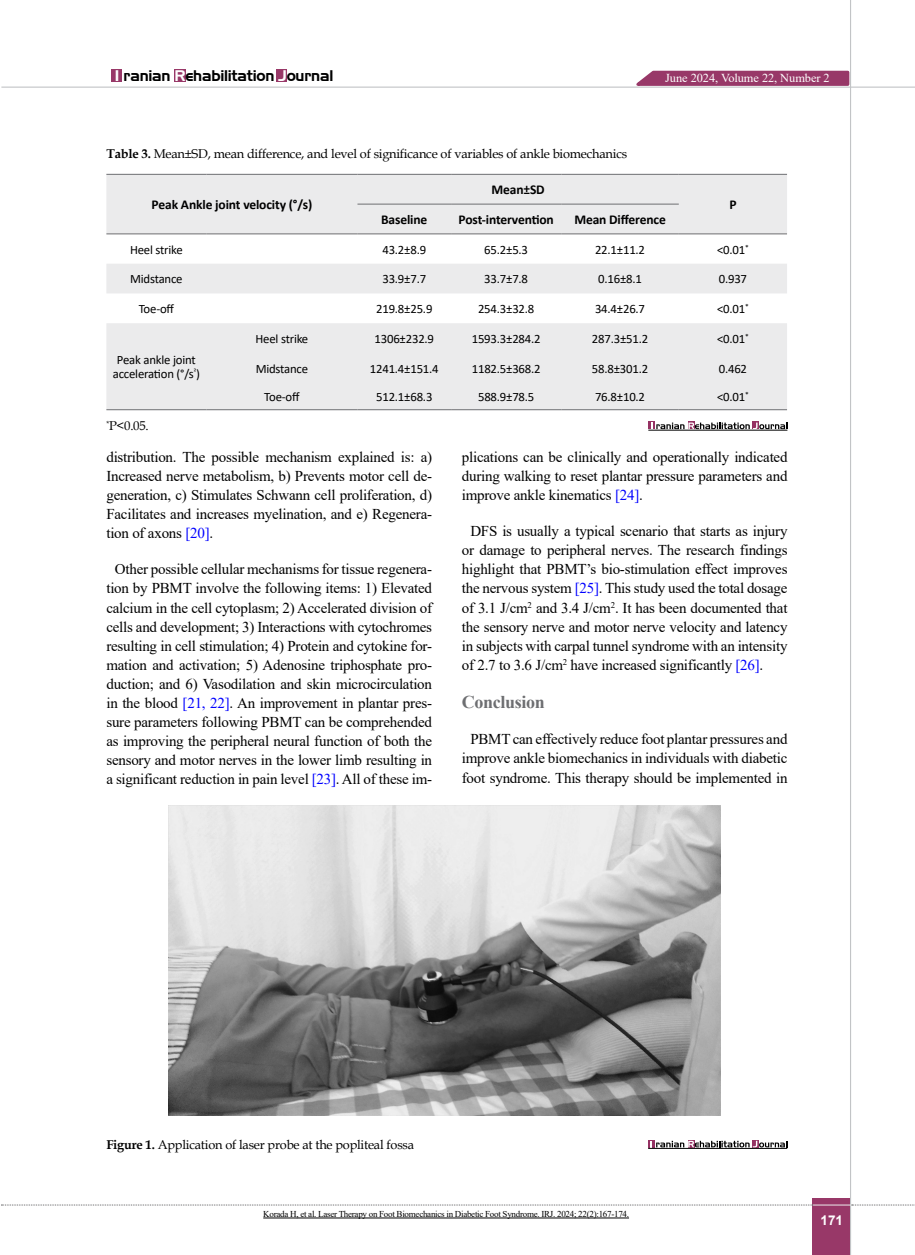
<style>
.page{position:relative;width:915px;height:1255px;background:#fff}
.page>*{position:absolute;margin:0;border:0;box-sizing:border-box;transform-origin:0 0}
.t1{font:700 18px "Times New Roman";letter-spacing:-.02em;color:#6d6e71}
.t2{font:15px/19px "Times New Roman";letter-spacing:-.015em;color:#000;text-align:justify}
.t3{font:15px "Aero Regular SWFTE";letter-spacing:-.015em;color:#000}
.t4{font:700 13.5px "Calibri";letter-spacing:-.01em;color:#000}
.t5{font:700 13.5px "Arial";color:#fff}
.t6{font:12.75px/13.5px "Calibri";letter-spacing:-.015em;color:#000;text-align:center}
.t7{font:12.75px "Book Antiqua";letter-spacing:-.015em;color:#000}
.t8{font:12.15px "Times New Roman";letter-spacing:-.005em;color:#fff}
.t9{font:9px "Times New Roman";letter-spacing:-.03em;color:#000}
.s1{color:#fff}
.s2{font-weight:700}
.s3{color:#00f}
</style>
<div class="page">
<hr style="left:1px;top:87px;width:913px;height:1px;background:#c2c4c6">
<div style="left:812px;top:1198px;width:38px;height:56px;background:#983868"></div>
<hr style="left:849px;top:0;width:1px;height:1254px;background:#c2c4c6">
<hr style="left:812px;top:1204px;width:38px;height:1px;background:#ebebec">
<svg style="left:1px;top:1204px;width:811px;height:1px"></svg>
<svg style="left:851px;top:1204px;width:64px;height:1px"></svg>
<div style="left:112px;top:69px;width:10px;height:13px;background:#983868"></div>
<div style="left:174px;top:69px;width:12px;height:13px;background:#983868"></div>
<div style="left:276px;top:69px;width:11px;height:13px;background:#983868"></div>
<svg style="left:629px;top:69px;width:221px;height:18px;background:#ac6187"></svg>
<svg style="left:106px;top:175px;width:680px;height:234px;fill:#ebebec"></svg>
<hr style="left:106px;top:174px;width:100px;height:1px;background:#6d6e71">
<hr style="left:206px;top:174px;width:151px;height:1px;background:#6d6e71">
<hr style="left:357px;top:174px;width:94px;height:1px;background:#6d6e71">
<hr style="left:451px;top:174px;width:110px;height:1px;background:#6d6e71">
<hr style="left:561px;top:174px;width:117px;height:1px;background:#6d6e71">
<hr style="left:678px;top:174px;width:108px;height:1px;background:#6d6e71">
<hr style="left:357px;top:204px;width:94px;height:1px;background:#6d6e71">
<hr style="left:451px;top:204px;width:110px;height:1px;background:#6d6e71">
<hr style="left:561px;top:204px;width:117px;height:1px;background:#6d6e71">
<hr style="left:106px;top:233px;width:100px;height:1px;background:#6d6e71">
<hr style="left:206px;top:233px;width:151px;height:1px;background:#6d6e71">
<hr style="left:357px;top:233px;width:94px;height:1px;background:#6d6e71">
<hr style="left:451px;top:233px;width:110px;height:1px;background:#6d6e71">
<hr style="left:561px;top:233px;width:117px;height:1px;background:#6d6e71">
<hr style="left:678px;top:233px;width:108px;height:1px;background:#6d6e71">
<hr style="left:106px;top:409px;width:100px;height:1px;background:#6d6e71">
<hr style="left:206px;top:409px;width:151px;height:1px;background:#6d6e71">
<hr style="left:357px;top:409px;width:94px;height:1px;background:#6d6e71">
<hr style="left:451px;top:409px;width:110px;height:1px;background:#6d6e71">
<hr style="left:561px;top:409px;width:117px;height:1px;background:#6d6e71">
<hr style="left:678px;top:409px;width:108px;height:1px;background:#6d6e71">
<div style="left:648px;top:421px;width:6px;height:8px;background:#953263"></div>
<div style="left:687px;top:421px;width:7px;height:8px;background:#953263"></div>
<div style="left:751px;top:421px;width:7px;height:8px;background:#953263"></div>
<svg style="left:651px;top:422px;width:136px;height:7px"></svg>
<hr style="left:648px;top:430px;width:139px;height:1px;background:#000">
<img style="left:168px;top:805px;width:552px;height:310px">
<div style="left:648px;top:1139px;width:6px;height:8px;background:#953263"></div>
<svg style="left:650px;top:1140px;width:137px;height:7px"></svg>
<hr style="left:648px;top:1148px;width:139px;height:1px;background:#000">
<hr style="left:263px;top:1217px;width:365px;height:1px;background:#000">
<p class="t3" style="left:115px;top:67px;width:220px"><span class="s1">I</span> ranian <span class="s1">R</span>ehabilitation <span class="s1">J</span>ournal</p>
<p class="t8" style="left:665px;top:69px;width:166px">June 2024, Volume 22, Number 2</p>
<p class="t7" style="left:106px;top:145px;width:522px"><span class="s2">Table 3.</span> Mean±SD, mean difference, and level of significance of variables of ankle biomechanics</p>
<p class="t4" style="left:152px;top:195px;width:162px">Peak Ankle joint velocity (°/s)</p>
<p class="t4" style="left:491px;top:180px;width:55px">Mean±SD</p>
<p class="t4" style="left:381px;top:210px;width:48px">Baseline</p>
<p class="t4" style="left:458px;top:210px;width:97px">Post-intervention</p>
<p class="t4" style="left:574px;top:210px;width:93px">Mean Difference</p>
<p class="t4" style="left:729px;top:195px;width:9px">P</p>
<p class="t6" style="left:130px;top:242px;width:54px">Heel strike</p>
<p class="t6" style="left:382px;top:242px;width:45px">43.2±8.9</p>
<p class="t6" style="left:484px;top:242px;width:45px">65.2±5.3</p>
<p class="t6" style="left:594px;top:242px;width:52px">22.1±11.2</p>
<p class="t6" style="left:716px;top:242px;width:33px">&lt;0.01<sup>*</sup></p>
<p class="t6" style="left:130px;top:272px;width:54px">Midstance</p>
<p class="t6" style="left:382px;top:272px;width:45px">33.9±7.7</p>
<p class="t6" style="left:484px;top:272px;width:45px">33.7±7.8</p>
<p class="t6" style="left:598px;top:272px;width:45px">0.16±8.1</p>
<p class="t6" style="left:718px;top:272px;width:30px">0.937</p>
<p class="t6" style="left:139px;top:302px;width:37px">Toe-off</p>
<p class="t6" style="left:376px;top:302px;width:58px">219.8±25.9</p>
<p class="t6" style="left:478px;top:302px;width:58px">254.3±32.8</p>
<p class="t6" style="left:594px;top:302px;width:52px">34.4±26.7</p>
<p class="t6" style="left:716px;top:302px;width:33px">&lt;0.01<sup>*</sup></p>
<p class="t6" style="left:113px;top:353px;width:89px">Peak ankle joint acceleration (°/s<sup>²</sup>)</p>
<p class="t7" style="left:106px;top:417px;width:44px"><sup>*</sup>P&lt;0.05.</p>
<p class="t6" style="left:255px;top:331px;width:54px">Heel strike</p>
<p class="t6" style="left:374px;top:331px;width:61px">1306±232.9</p>
<p class="t6" style="left:471px;top:331px;width:70px">1593.3±284.2</p>
<p class="t6" style="left:591px;top:331px;width:58px">287.3±51.2</p>
<p class="t6" style="left:716px;top:331px;width:33px">&lt;0.01<sup>*</sup></p>
<p class="t6" style="left:255px;top:361px;width:54px">Midstance</p>
<p class="t6" style="left:370px;top:361px;width:70px">1241.4±151.4</p>
<p class="t6" style="left:471px;top:361px;width:70px">1182.5±368.2</p>
<p class="t6" style="left:591px;top:361px;width:58px">58.8±301.2</p>
<p class="t6" style="left:718px;top:361px;width:30px">0.462</p>
<p class="t6" style="left:264px;top:389px;width:37px">Toe-off</p>
<p class="t6" style="left:376px;top:389px;width:58px">512.1±68.3</p>
<p class="t6" style="left:478px;top:389px;width:58px">588.9±78.5</p>
<p class="t6" style="left:595px;top:389px;width:52px">76.8±10.2</p>
<p class="t6" style="left:716px;top:389px;width:33px">&lt;0.01<sup>*</sup></p>
<p class="t2" style="left:106px;top:447px;width:327px">distribution. The possible mechanism explained is: a)<br>Increased nerve metabolism, b) Prevents motor cell de&shy;generation, c) Stimulates Schwann cell proliferation, d)<br>Facilitates and increases myelination, and e) Regenera&shy;tion of axons <span class="s3">[20]</span>.</p>
<p class="t2" style="left:106px;top:559px;width:327px;text-align:center">Other possible cellular mechanisms for tissue regenera&shy;tion by PBMT involve the following items: 1) Elevated calcium in the cell cytoplasm; 2) Accelerated division of cells and development; 3) Interactions with cytochromes resulting in cell stimulation; 4) Protein and cytokine for&shy;mation and activation; 5) Adenosine triphosphate pro&shy;duction; and 6) Vasodilation and skin microcirculation in the blood <span class="s3">[21, 22]</span>. An improvement in plantar pres&shy;sure parameters following PBMT can be comprehended as improving the peripheral neural function of both the sensory and motor nerves in the lower limb resulting in a significant reduction in pain level <span class="s3">[23]</span>. All of these im-</p>
<p class="t2" style="left:461px;top:447px;width:327px">plications can be clinically and operationally indicated during walking to reset plantar pressure parameters and improve ankle kinematics <span class="s3">[24]</span>.</p>
<p class="t2" style="left:461px;top:521px;width:327px;text-indent:9px">DFS is usually a typical scenario that starts as injury or damage to peripheral nerves. The research findings highlight that PBMT’s bio-stimulation effect improves the nervous system <span class="s3">[25]</span>. This study used the total dosage of 3.1 J/cm<sup>2</sup> and 3.4 J/cm<sup>2</sup>. It has been documented that the sensory nerve and motor nerve velocity and latency in subjects with carpal tunnel syndrome with an intensity of 2.7 to 3.6 J/cm<sup>2</sup> have increased significantly <span class="s3">[26]</span>.</p>
<p class="t1" style="left:461px;top:689px;width:84px">Conclusion</p>
<p class="t2" style="left:461px;top:729px;width:327px;text-align:center">PBMT can effectively reduce foot plantar pressures and improve ankle biomechanics in individuals with diabetic foot syndrome. This therapy should be implemented in</p>
<p class="t7" style="left:106px;top:1135px;width:309px"><span class="s2">Figure 1.</span> Application of laser probe at the popliteal fossa</p>
<p class="t9" style="left:263px;top:1207px;width:367px">Korada H, et al. Laser Therapy on Foot Biomechanics in Diabetic Foot Syndrome. IRJ. 2024; 22(2):167-174.</p>
<p class="t5" style="left:820px;top:1210px;width:24px">171</p>
</div>
